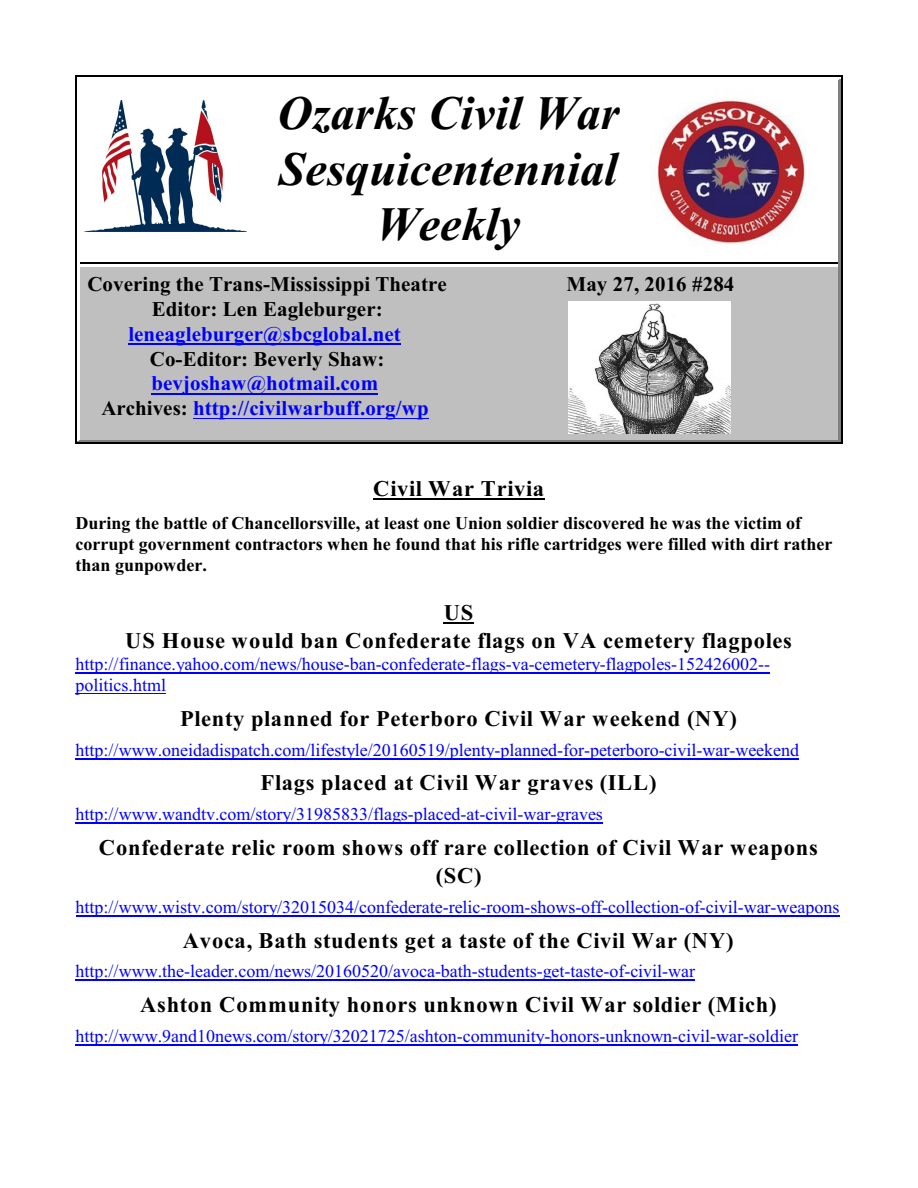
<style>
.page{position:relative;width:918px;height:1188px;background:#fff}
.page>*{position:absolute;margin:0;border:0;box-sizing:border-box;transform-origin:0 0}
.t1{font:italic 700 48px/55.2px "Times New Roman";color:#000;text-align:center}
.t2{font:700 22.5px/28.2px "Times New Roman";letter-spacing:.03em;color:#000;text-align:center}
.t3{font:700 21px/24.9px "Times New Roman";color:#000;text-align:center}
.t4{font:700 21px/24.9px "Times New Roman";color:#00f;text-align:center}
.t5{font:18px/21.3px "Times New Roman";color:#00f}
.t6{font:700 18px/21.3px "Times New Roman";color:#000}
.s1{color:#000}
</style>
<div class="page">
<hr style="left:838px;top:78px;width:1px;height:184px;background:#808080">
<hr style="left:78px;top:78px;width:761px;height:2px;background:#fff">
<hr style="left:840px;top:77px;width:1px;height:185px;background:#808080">
<hr style="left:77px;top:77px;width:764px;height:1px;background:#fff">
<hr style="left:76px;top:76px;width:1px;height:186px;background:#000">
<hr style="left:841px;top:76px;width:1px;height:186px;background:#000">
<hr style="left:76px;top:76px;width:766px;height:1px;background:#000">
<hr style="left:78px;top:440px;width:381px;height:1px;background:#808080">
<hr style="left:77px;top:441px;width:382px;height:2px;background:#808080">
<hr style="left:76px;top:262px;width:1px;height:182px;background:#000">
<hr style="left:76px;top:443px;width:383px;height:1px;background:#000">
<div style="left:80px;top:265px;width:379px;height:175px;background:#bfbfbf"></div>
<hr style="left:80px;top:265px;width:379px;height:1px;background:#fff">
<hr style="left:80px;top:262px;width:379px;height:1px;background:#000">
<hr style="left:838px;top:264px;width:1px;height:177px;background:#808080">
<hr style="left:459px;top:440px;width:380px;height:1px;background:#808080">
<hr style="left:840px;top:262px;width:1px;height:181px;background:#808080">
<hr style="left:459px;top:441px;width:382px;height:2px;background:#808080">
<hr style="left:841px;top:262px;width:1px;height:182px;background:#000">
<hr style="left:459px;top:443px;width:383px;height:1px;background:#000">
<div style="left:459px;top:265px;width:379px;height:175px;background:#bfbfbf"></div>
<hr style="left:459px;top:265px;width:379px;height:1px;background:#fff">
<hr style="left:459px;top:262px;width:379px;height:1px;background:#000">
<hr style="left:128px;top:344px;width:273px;height:1px;background:#00f">
<hr style="left:151px;top:393px;width:227px;height:2px;background:#00f">
<hr style="left:193px;top:418px;width:236px;height:1px;background:#00f">
<hr style="left:373px;top:499px;width:172px;height:1px;background:#000">
<hr style="left:444px;top:623px;width:30px;height:1px;background:#000">
<hr style="left:76px;top:673px;width:694px;height:1px;background:#00f">
<hr style="left:76px;top:693px;width:90px;height:1px;background:#00f">
<hr style="left:76px;top:758px;width:723px;height:1px;background:#00f">
<hr style="left:76px;top:823px;width:527px;height:1px;background:#00f">
<hr style="left:76px;top:915px;width:764px;height:2px;background:#00f">
<hr style="left:76px;top:980px;width:619px;height:1px;background:#00f">
<hr style="left:76px;top:1044px;width:722px;height:1px;background:#00f">
<img style="left:650px;top:99px;width:156px;height:146px">
<img style="left:85px;top:100px;width:162px;height:132px">
<img style="left:568px;top:302px;width:163px;height:131px">
<h1 class="t1" style="left:277px;top:91px;width:344px">Ozarks Civil War<br>Sesquicentennial<br>Weekly</h1>
<p class="t3" style="left:87px;top:274px;width:361px">Covering the Trans-Mississippi Theatre<br>Editor: Len Eagleburger:</p>
<p class="t4" style="left:128px;top:323px;width:274px">leneagleburger@sbcglobal.net</p>
<p class="t3" style="left:150px;top:348px;width:236px">Co-Editor: Beverly Shaw:</p>
<p class="t4" style="left:101px;top:373px;width:329px">bevjoshaw@hotmail.com<br><span class="s1">Archives:</span> http://civilwarbuff.org/wp</p>
<p class="t3" style="left:567px;top:274px;width:169px">May 27, 2016 #284</p>
<p class="t2" style="left:373px;top:476px;width:172px">Civil War Trivia</p>
<p class="t6" style="left:76px;top:514px;width:758px">During the battle of Chancellorsville, at least one Union soldier discovered he was the victim of corrupt government contractors when he found that his rifle cartridges were filled with dirt rather than gunpowder.</p>
<p class="t2" style="left:125px;top:600px;width:668px">US<br>US House would ban Confederate flags on VA cemetery flagpoles</p>
<p class="t5" style="left:76px;top:655px;width:696px">http://finance.yahoo.com/news/house-ban-confederate-flags-va-cemetery-flagpoles-152426002-- politics.html</p>
<p class="t2" style="left:180px;top:707px;width:559px">Plenty planned for Peterboro Civil War weekend (NY)</p>
<p class="t5" style="left:76px;top:741px;width:725px">http://www.oneidadispatch.com/lifestyle/20160519/plenty-planned-for-peterboro-civil-war-weekend</p>
<p class="t2" style="left:261px;top:771px;width:398px">Flags placed at Civil War graves (ILL)</p>
<p class="t5" style="left:76px;top:805px;width:529px">http://www.wandtv.com/story/31985833/flags-placed-at-civil-war-graves</p>
<p class="t2" style="left:99px;top:836px;width:721px">Confederate relic room shows off rare collection of Civil War weapons (SC)</p>
<p class="t5" style="left:76px;top:898px;width:765px">http://www.wistv.com/story/32015034/confederate-relic-room-shows-off-collection-of-civil-war-weapons</p>
<p class="t2" style="left:183px;top:928px;width:553px">Avoca, Bath students get a taste of the Civil War (NY)</p>
<p class="t5" style="left:76px;top:962px;width:621px">http://www.the-leader.com/news/20160520/avoca-bath-students-get-taste-of-civil-war</p>
<p class="t2" style="left:140px;top:993px;width:638px">Ashton Community honors unknown Civil War soldier (Mich)</p>
<p class="t5" style="left:76px;top:1027px;width:724px">http://www.9and10news.com/story/32021725/ashton-community-honors-unknown-civil-war-soldier</p>
</div>
